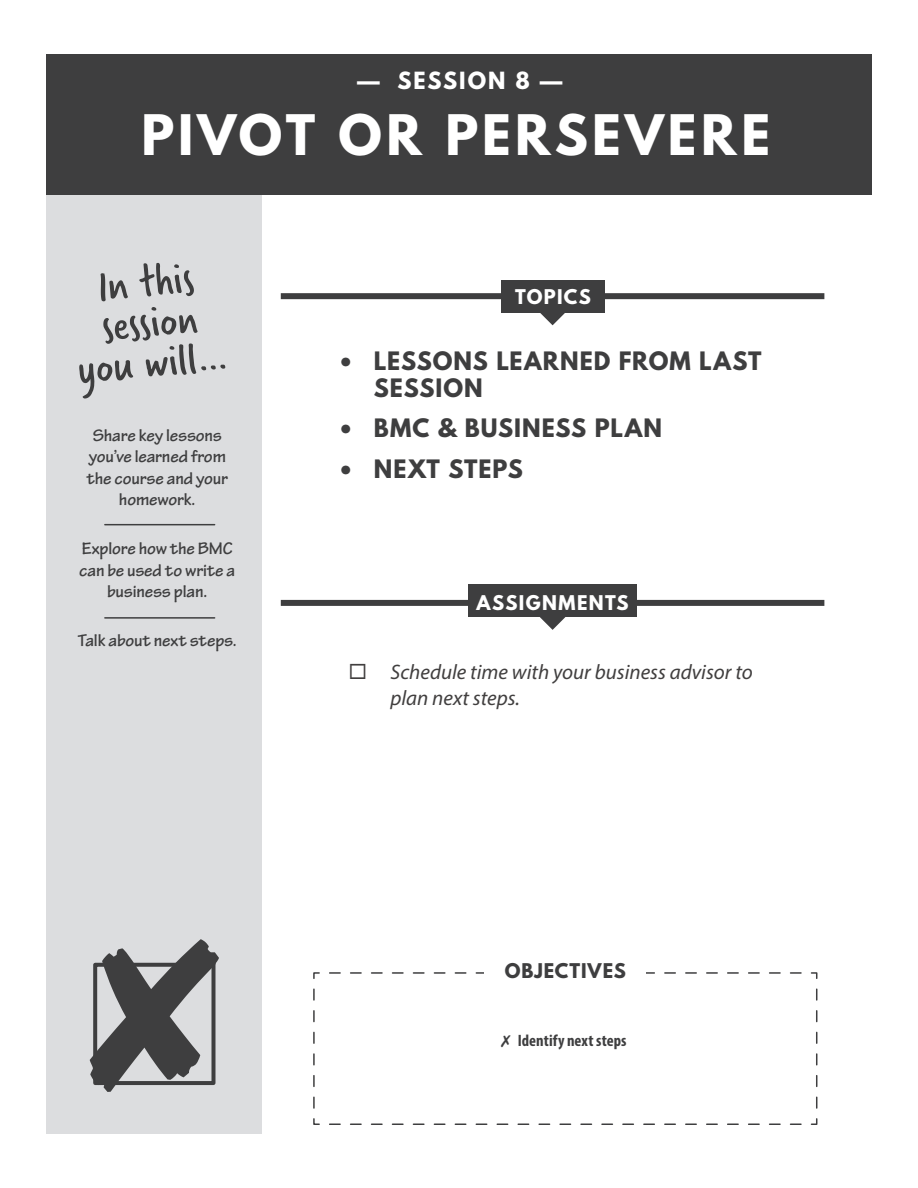
<style>
.page{position:relative;width:918px;height:1188px;background:#fff}
.page>*{position:absolute;margin:0;border:0;box-sizing:border-box;transform-origin:0 0}
.t1{font:700 49.5px "League Spartan";letter-spacing:.08em;color:#fff}
.t2{font:48px/40.5px "Verveine";color:#3e3e3f;text-align:center}
.t3{font:700 22.5px/27px "League Spartan";letter-spacing:.04em;color:#3e3e3f}
.t4{font:italic 21px/25.5px "Myriad Pro";color:#413f3f}
.t5{font:700 21px "League Spartan";letter-spacing:.085em;color:#fff}
.t6{font:700 18px/21.6px "Tekton Pro";letter-spacing:-.01em;color:#3e3e3f;text-align:center}
.t7{font:700 18px "League Spartan";letter-spacing:.075em;color:#fff}
.t8{font:700 18px "League Spartan";letter-spacing:.05em;color:#3e3e3f}
.t9{font:700 condensed 16.5px "Myriad Pro";letter-spacing:.005em;color:#3e3e3f}
</style>
<div class="page">
<svg style="left:540px;top:617px;width:25px;height:13px"></svg>
<div style="left:281px;top:600px;width:543px;height:6px;background:#3e3e3f"></div>
<div style="left:468px;top:584px;width:169px;height:33px;background:#3e3e3f"></div>
<div style="left:281px;top:293px;width:543px;height:6px;background:#3e3e3f"></div>
<div style="left:501px;top:280px;width:104px;height:33px;background:#3e3e3f"></div>
<div style="left:46px;top:54px;width:216px;height:1080px;background:#dcdddf"></div>
<div style="left:46px;top:54px;width:826px;height:140px;background:#3e3e3f"></div>
<hr style="left:105px;top:524px;width:110px;height:1px;background:#3e3e3f">
<hr style="left:105px;top:617px;width:110px;height:2px;background:#3e3e3f">
<svg style="left:90px;top:939px;width:129px;height:153px"></svg>
<svg style="left:540px;top:313px;width:25px;height:12px"></svg>
<svg style="left:313px;top:972px;width:505px;height:153px"></svg>
<div style="left:485px;top:946px;width:161px;height:52px;background:#fff"></div>
<p class="t5" style="left:357px;top:64px;width:207px">— SESSION 8 —</p>
<p class="t1" style="left:142px;top:97px;width:630px">PIVOT OR PERSEVERE</p>
<p class="t2" style="left:96px;top:266px;width:98px;rotate:-5deg">In this</p>
<p class="t2" style="left:72px;top:309px;width:153px;rotate:-5deg">session you will…</p>
<p class="t6" style="left:87px;top:424px;width:143px">Share key lessons you’ve learned from the course and your homework.</p>
<p class="t6" style="left:79px;top:538px;width:158px">Explore how the BMC can be used to write a business plan.</p>
<p class="t6" style="left:78px;top:630px;width:161px">Talk about next steps.</p>
<p class="t7" style="left:515px;top:283px;width:77px">TOPICS</p>
<p class="t3" style="left:374px;top:347px;width:389px;text-indent:-36px">• LESSONS LEARNED FROM LAST<br>SESSION</p>
<p class="t3" style="left:338px;top:414px;width:326px">• BMC &amp; BUSINESS PLAN</p>
<p class="t3" style="left:338px;top:455px;width:186px">• NEXT STEPS</p>
<p class="t7" style="left:477px;top:589px;width:154px">ASSIGNMENTS</p>
<p class="t4" style="left:390px;top:659px;width:364px;text-indent:-42px">◻ Schedule time with your business advisor to plan next steps.</p>
<p class="t8" style="left:505px;top:957px;width:123px">OBJECTIVES</p>
<p class="t9" style="left:501px;top:1030px;width:127px">✗ Identify next steps</p>
</div>
